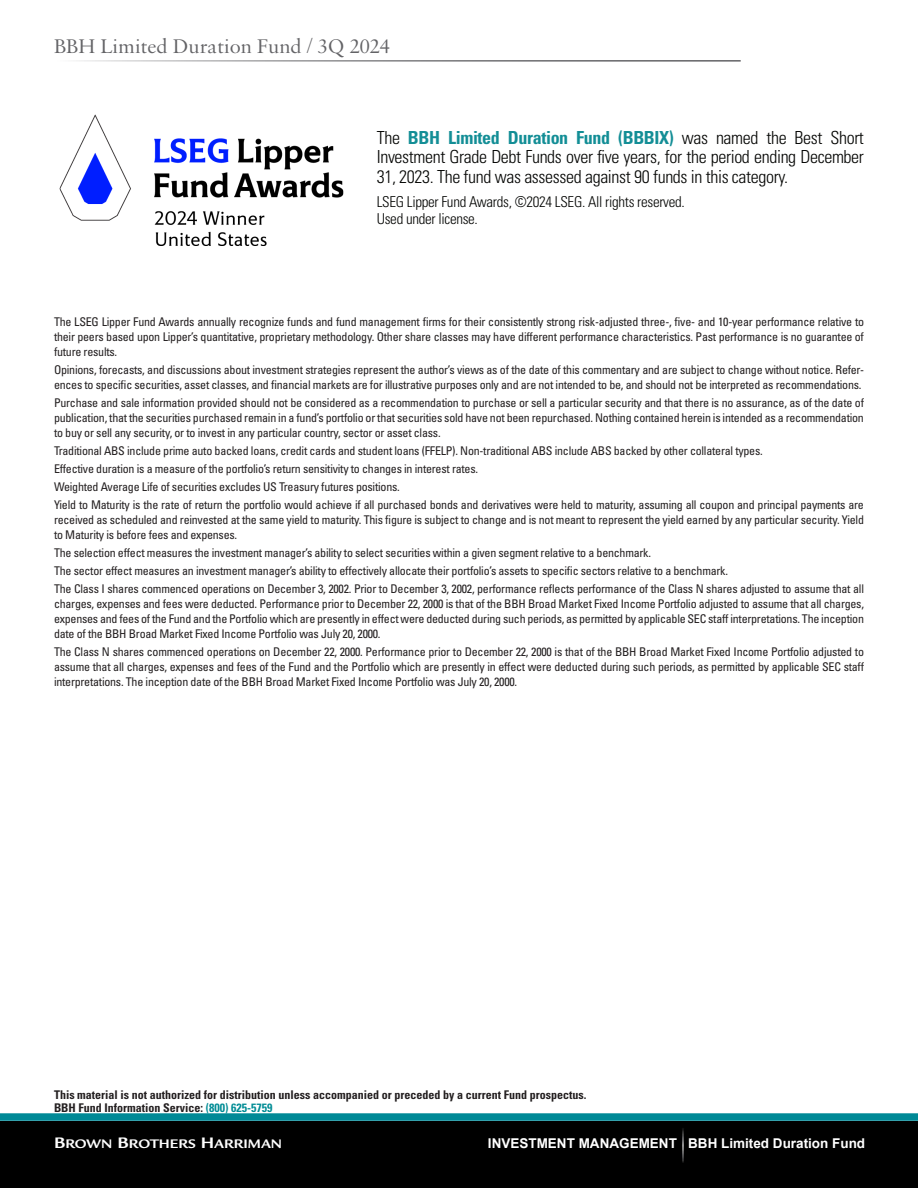
<style>
.page{position:relative;width:918px;height:1188px;background:#fff}
.page>*{position:absolute;margin:0;border:0;box-sizing:border-box;transform-origin:0 0}
.t1{font:21px "Sabon MT Std";color:#636366}
.body_10_13{font:300 condensed 18px/19.5px "Univers LT Std";letter-spacing:-.02em;color:#040503;text-align:justify}
.body_10_13-2{font:300 condensed 15px "Univers LT Std";letter-spacing:-.02em;color:#040503}
.t2{font:700 13.5px "Arial";color:#fff}
.t3{font:700 13.5px "Legacy Sans Std";color:#fff;scale:1.1 1}
.Definition_2{font:condensed 12px/15px "Univers LT Std";letter-spacing:-.02em;color:#231f20;text-align:justify}
.t4{font:700 condensed 12px/12.8px "Univers LT Std";color:#231f20}
.s1{font-weight:700;color:#138e96}
.s2{color:#008c95}
.s3{font-size:16.5px}
</style>
<div class="page">
<div style="left:0;top:1121px;width:918px;height:67px;background:#000"></div>
<div style="left:0;top:1113px;width:918px;height:8px;background:#008996"></div>
<img style="left:682px;top:1128px;width:2px;height:35px">
<hr style="left:54px;top:60px;width:687px;height:2px;background:#636366">
<img style="left:59px;top:114px;width:285px;height:132px">
<h1 class="t1" style="left:54px;top:33px;width:337px">BBH Limited Duration Fund / 3Q 2024</h1>
<p class="body_10_13" style="left:377px;top:127px;width:489px">The <span class="s1">BBH Limited Duration Fund (BBBIX)</span> was named the Best Short Investment Grade Debt Funds over five years, for the period ending December 31, 2023. The fund was assessed against 90 funds in this category.</p>
<p class="body_10_13-2" style="left:377px;top:192px;width:310px">LSEG Lipper Fund Awards, ©2024 LSEG. All rights reserved.</p>
<p class="body_10_13-2" style="left:377px;top:209px;width:103px">Used under license.</p>
<p class="Definition_2" style="left:54px;top:314px;width:812px">The LSEG Lipper Fund Awards annually recognize funds and fund management firms for their consistently strong risk-adjusted three-, five- and 10-year performance relative to their peers based upon Lipper’s quantitative, proprietary methodology. Other share classes may have different performance characteristics. Past performance is no guarantee of future results.</p>
<p class="Definition_2" style="left:54px;top:362px;width:812px">Opinions, forecasts, and discussions about investment strategies represent the author’s views as of the date of this commentary and are subject to change without notice. Refer&shy;ences to specific securities, asset classes, and financial markets are for illustrative purposes only and are not intended to be, and should not be interpreted as recommendations.</p>
<p class="Definition_2" style="left:54px;top:395px;width:812px">Purchase and sale information provided should not be considered as a recommendation to purchase or sell a particular security and that there is no assurance, as of the date of publication, that the securities purchased remain in a fund’s portfolio or that securities sold have not been repurchased. Nothing contained herein is intended as a recommendation to buy or sell any security, or to invest in any particular country, sector or asset class.</p>
<p class="Definition_2" style="left:54px;top:443px;width:710px">Traditional ABS include prime auto backed loans, credit cards and student loans (FFELP). Non-traditional ABS include ABS backed by other collateral types.</p>
<p class="Definition_2" style="left:54px;top:461px;width:426px">Effective duration is a measure of the portfolio’s return sensitivity to changes in interest rates.</p>
<p class="Definition_2" style="left:54px;top:479px;width:347px">Weighted Average Life of securities excludes US Treasury futures positions.</p>
<p class="Definition_2" style="left:54px;top:497px;width:812px">Yield to Maturity is the rate of return the portfolio would achieve if all purchased bonds and derivatives were held to maturity, assuming all coupon and principal payments are received as scheduled and reinvested at the same yield to maturity. This figure is subject to change and is not meant to represent the yield earned by any particular security. Yield to Maturity is before fees and expenses.</p>
<p class="Definition_2" style="left:54px;top:545px;width:599px">The selection effect measures the investment manager’s ability to select securities within a given segment relative to a benchmark.</p>
<p class="Definition_2" style="left:54px;top:563px;width:676px">The sector effect measures an investment manager’s ability to effectively allocate their portfolio’s assets to specific sectors relative to a benchmark.</p>
<p class="Definition_2" style="left:54px;top:581px;width:812px">The Class I shares commenced operations on December 3, 2002. Prior to December 3, 2002, performance reflects performance of the Class N shares adjusted to assume that all charges, expenses and fees were deducted. Performance prior to December 22, 2000 is that of the BBH Broad Market Fixed Income Portfolio adjusted to assume that all charges, expenses and fees of the Fund and the Portfolio which are presently in effect were deducted during such periods, as permitted by applicable SEC staff interpretations. The inception date of the BBH Broad Market Fixed Income Portfolio was July 20, 2000.</p>
<p class="Definition_2" style="left:54px;top:644px;width:812px">The Class N shares commenced operations on December 22, 2000. Performance prior to December 22, 2000 is that of the BBH Broad Market Fixed Income Portfolio adjusted to assume that all charges, expenses and fees of the Fund and the Portfolio which are presently in effect were deducted during such periods, as permitted by applicable SEC staff interpretations. The inception date of the BBH Broad Market Fixed Income Portfolio was July 20, 2000.</p>
<p class="t4" style="left:54px;top:1088px;width:534px">This material is not authorized for distribution unless accompanied or preceded by a current Fund prospectus.<br>BBH Fund Information Service: <span class="s2">(800) 625-5759</span></p>
<p class="t3" style="left:54px;top:1136px;width:209px"><span class="s3">B</span>ROWN <span class="s3">B</span>ROTHERS <span class="s3">H</span>ARRIMAN</p>
<p class="t2" style="left:488px;top:1134px;width:379px">INVESTMENT MANAGEMENT BBH Limited Duration Fund</p>
</div>
